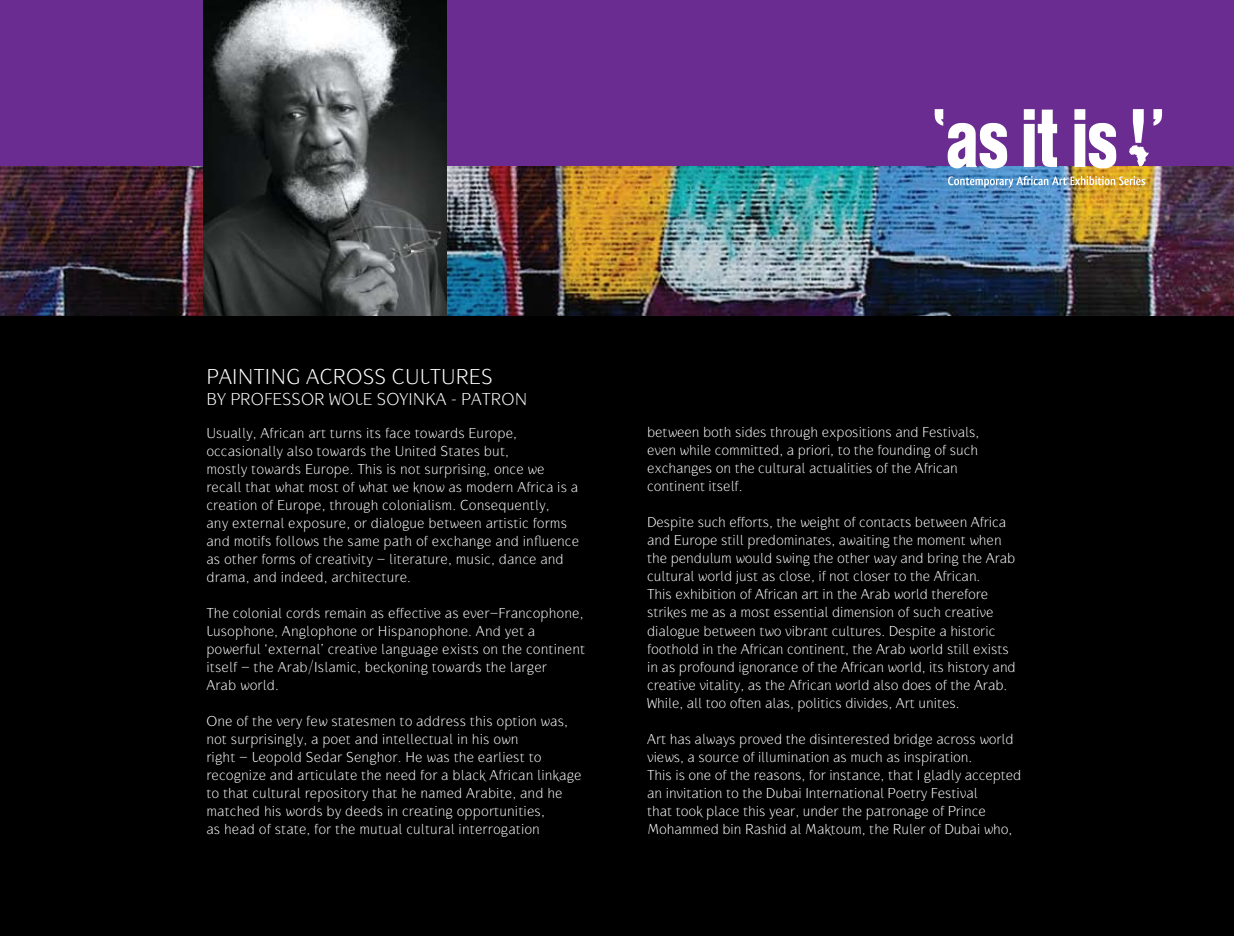
<style>
.page{position:relative;width:1234px;height:936px;background:#fff}
.page>*{position:absolute;margin:0;border:0;box-sizing:border-box;transform-origin:0 0}
.t1{font:100 22.5px "Gauntlet";letter-spacing:.01em;color:#fff}
.t2{font:100 18px "Gauntlet";letter-spacing:.01em;color:#fff}
.t3{font:100 15px/18px "Gauntlet";color:#fff}
</style>
<div class="page">
<div style="left:0;top:0;width:1233px;height:935px;background:#000"></div>
<div style="left:0;top:0;width:1233px;height:167px;background:#6a2c91"></div>
<img style="left:0;top:167px;width:1233px;height:149px">
<img style="left:204px;top:0;width:242px;height:316px">
<img style="left:947px;top:176px;width:197px;height:12px">
<svg style="left:934px;top:109px;width:72px;height:59px"></svg>
<svg style="left:1023px;top:109px;width:33px;height:58px"></svg>
<svg style="left:1074px;top:109px;width:41px;height:59px"></svg>
<svg style="left:1129px;top:109px;width:32px;height:57px"></svg>
<h1 class="t1" style="left:206px;top:363px;width:288px">PAINTING ACROSS CULTURES</h1>
<p class="t2" style="left:206px;top:389px;width:322px">BY PROFESSOR WOLE SOYINKA - PATRON</p>
<p class="t3" style="left:206px;top:424px;width:374px">Usually, African art turns its face towards Europe, occasionally also towards the United States but,<br>mostly towards Europe. This is not surprising, once we recall that what most of what we know as modern Africa is a creation of Europe, through colonialism. Consequently,<br>any external exposure, or dialogue between artistic forms and motifs follows the same path of exchange and influence as other forms of creativity – literature, music, dance and drama, and indeed, architecture.</p>
<p class="t3" style="left:206px;top:604px;width:380px">The colonial cords remain as effective as ever–Francophone, Lusophone, Anglophone or Hispanophone. And yet a powerful ‘external’ creative language exists on the continent itself – the Arab/Islamic, beckoning towards the larger<br>Arab world.</p>
<p class="t3" style="left:206px;top:712px;width:376px">One of the very few statesmen to address this option was, not surprisingly, a poet and intellectual in his own<br>right – Leopold Sedar Senghor. He was the earliest to recognize and articulate the need for a black African linkage to that cultural repository that he named Arabite, and he matched his words by deeds in creating opportunities,<br>as head of state, for the mutual cultural interrogation</p>
<p class="t3" style="left:647px;top:423px;width:333px">between both sides through expositions and Festivals, even while committed, a priori, to the founding of such exchanges on the cultural actualities of the African continent itself.</p>
<p class="t3" style="left:647px;top:513px;width:370px">Despite such efforts, the weight of contacts between Africa and Europe still predominates, awaiting the moment when the pendulum would swing the other way and bring the Arab cultural world just as close, if not closer to the African.<br>This exhibition of African art in the Arab world therefore strikes me as a most essential dimension of such creative dialogue between two vibrant cultures. Despite a historic foothold in the African continent, the Arab world still exists in as profound ignorance of the African world, its history and creative vitality, as the African world also does of the Arab.<br>While, all too often alas, politics divides, Art unites.</p>
<p class="t3" style="left:647px;top:729px;width:376px">Art has always proved the disinterested bridge across world views, a source of illumination as much as inspiration.<br>This is one of the reasons, for instance, that I gladly accepted an invitation to the Dubai International Poetry Festival<br>that took place this year, under the patronage of Prince Mohammed bin Rashid al Maktoum, the Ruler of Dubai who,</p>
</div>
